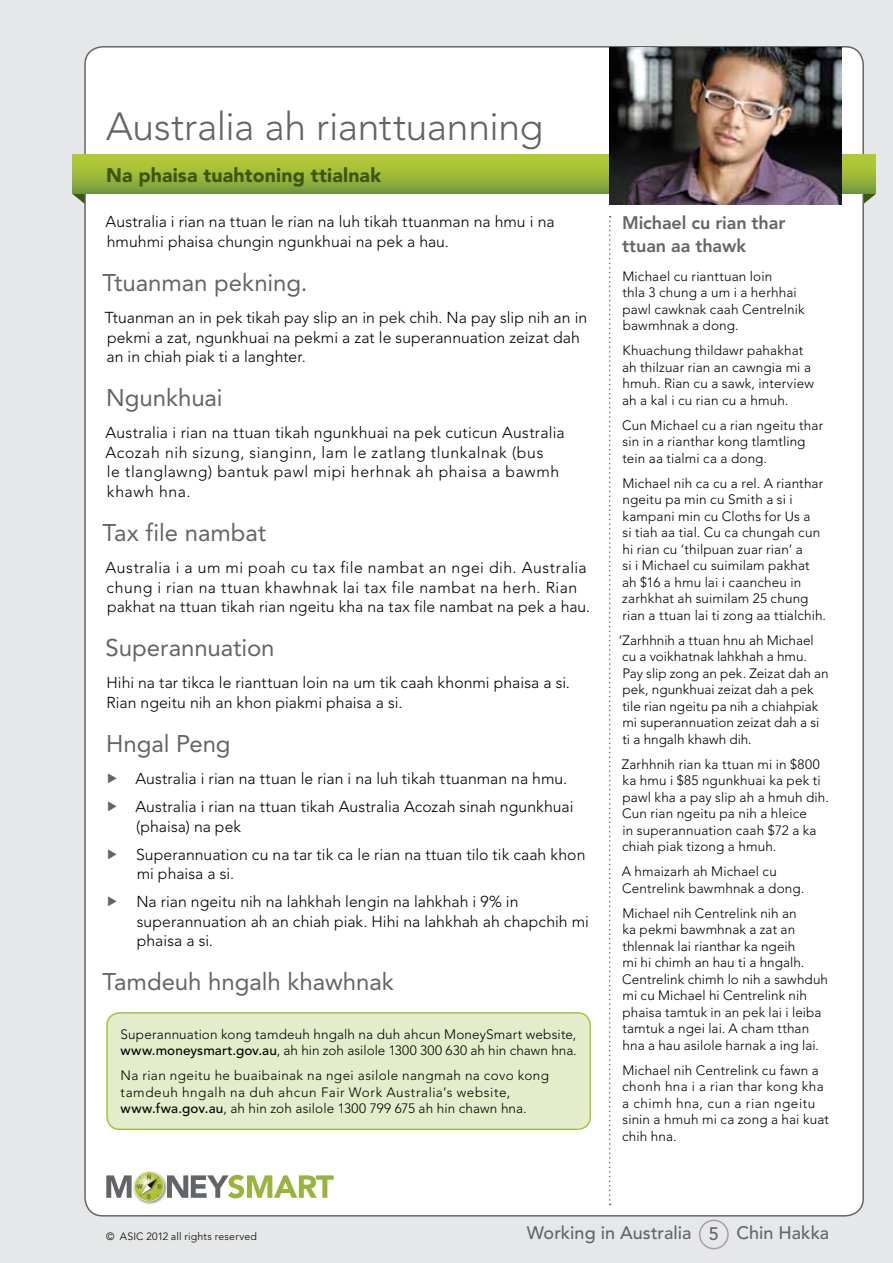
<style>
.page{position:relative;width:893px;height:1263px;background:#e6e7e8}
.page>*{position:absolute;margin:0;border:0;box-sizing:border-box;transform-origin:0 0}
.t1{font:300 39px "Avenir";letter-spacing:-.01em;color:#626568}
.t2{font:24px "Avenir";letter-spacing:-.005em;color:#626568}
.t3{font:900 19.5px "Avenir";letter-spacing:.005em;color:#3d5610}
.t4{font:800 18px/22.5px "Avenir";letter-spacing:-.005em;color:#626568}
.t5{font:500 18px "Avenir";color:#626568}
.t6{font:300 15.75px/19.5px "Avenir";letter-spacing:.005em;color:#000}
.t7{font:300 15.75px/19.5px "Avenir";letter-spacing:.035em;color:#000}
.t8{font:300 15.75px/19.5px "Avenir";letter-spacing:.03em;color:#000}
.t9{font:300 13.5px/16.5px "Avenir";letter-spacing:.01em;color:#000}
.t10{font:300 13.5px/16.5px "Avenir";letter-spacing:.03em;color:#000}
.t11{font:300 10.5px "Avenir";letter-spacing:.02em;color:#000}
.s1{font-weight:500}
</style>
<div class="page">
<div style="left:85px;top:47px;width:778px;height:1169px;background:#fff;border-radius:18px"></div>
<img style="left:140px;top:1171px;width:20px;height:33px">
<svg style="left:106px;top:1172px;width:228px;height:29px"></svg>
<div style="left:699px;top:1219px;width:30px;height:30px;border:2px solid #a3a1a3;border-radius:50%"></div>
<svg style="left:72px;top:48px;width:804px;height:157px"></svg>
<img style="left:609px;top:48px;width:233px;height:157px">
<svg style="left:609px;top:216px;width:2px;height:989px"></svg>
<div style="left:107px;top:1013px;width:483px;height:116px;background:#e4edcb;border-radius:13px"></div>
<div style="left:106px;top:1012px;width:485px;height:118px;border:2px solid #9fc641;border-radius:13px"></div>
<h1 class="t1" style="left:106px;top:104px;width:439px">Australia ah rianttuanning</h1>
<h3 class="t3" style="left:106px;top:163px;width:276px">Na phaisa tuahtoning ttialnak</h3>
<p class="t6" style="left:106px;top:212px;width:450px">Australia i rian na ttuan le rian na luh tikah ttuanman na hmu i na hmuhmi phaisa chungin ngunkhuai na pek a hau.</p>
<h2 class="t2" style="left:103px;top:268px;width:207px">Ttuanman pekning.</h2>
<p class="t6" style="left:105px;top:308px;width:484px">Ttuanman an in pek tikah pay slip an in pek chih. Na pay slip nih an in pekmi a zat, ngunkhuai na pekmi a zat le superannuation zeizat dah an in chiah piak ti a langhter.</p>
<h2 class="t2" style="left:106px;top:384px;width:118px">Ngunkhuai</h2>
<p class="t7" style="left:106px;top:423px;width:461px">Australia i rian na ttuan tikah ngunkhuai na pek cuticun Australia Acozah nih sizung, sianginn, lam le zatlang tlunkalnak (bus<br>le tlanglawng) bantuk pawl mipi herhnak ah phaisa a bawmh khawh hna.</p>
<h2 class="t2" style="left:103px;top:519px;width:165px">Tax file nambat</h2>
<p class="t8" style="left:106px;top:558px;width:486px">Australia i a um mi poah cu tax file nambat an ngei dih. Australia chung i rian na ttuan khawhnak lai tax file nambat na herh. Rian pakhat na ttuan tikah rian ngeitu kha na tax file nambat na pek a hau.</p>
<h2 class="t2" style="left:106px;top:634px;width:170px">Superannuation</h2>
<p class="t6" style="left:107px;top:673px;width:465px">Hihi na tar tikca le rianttuan loin na um tik caah khonmi phaisa a si.<br>Rian ngeitu nih an khon piakmi phaisa a si.</p>
<h2 class="t2" style="left:106px;top:730px;width:126px">Hngal Peng</h2>
<p class="t6" style="left:135px;top:765px;width:440px;line-height:28px">Australia i rian na ttuan le rian i na luh tikah ttuanman na hmu.<br>Australia i rian na ttuan tikah Australia Acozah sinah ngunkhuai</p>
<p class="t6" style="left:136px;top:812px;width:451px;line-height:28px">(phaisa) na pek<br>Superannuation cu na tar tik ca le rian na ttuan tilo tik caah khon</p>
<p class="t6" style="left:136px;top:860px;width:384px;line-height:28px">mi phaisa a si.<br>Na rian ngeitu nih na lahkhah lengin na lahkhah i 9% in</p>
<p class="t6" style="left:137px;top:911px;width:454px">superannuation ah an chiah piak. Hihi na lahkhah ah chapchih mi phaisa a si.</p>
<h2 class="t2" style="left:103px;top:968px;width:293px">Tamdeuh hngalh khawhnak</h2>
<p class="t9" style="left:121px;top:1026px;width:458px">Superannuation kong tamdeuh hngalh na duh ahcun MoneySmart website, <span class="s1">www.moneysmart.gov.au</span>, ah hin zoh asilole 1300 300 630 ah hin chawn hna.</p>
<p class="t10" style="left:121px;top:1067px;width:430px">Na rian ngeitu he buaibainak na ngei asilole nangmah na covo kong tamdeuh hngalh na duh ahcun Fair Work Australia’s website, <span class="s1">www.fwa.gov.au</span>, ah hin zoh asilole 1300 799 675 ah hin chawn hna.</p>
<h3 class="t4" style="left:622px;top:212px;width:165px">Michael cu rian thar ttuan aa thawk</h3>
<p class="t9" style="left:622px;top:268px;width:184px">Michael cu rianttuan loin<br>thla 3 chung a um i a herhhai pawl cawknak caah Centrelnik bawmhnak a dong.</p>
<p class="t9" style="left:622px;top:342px;width:193px">Khuachung thildawr pahakhat ah thilzuar rian an cawngia mi a hmuh. Rian cu a sawk, interview ah a kal i cu rian cu a hmuh.</p>
<p class="t9" style="left:622px;top:417px;width:202px">Cun Michael cu a rian ngeitu thar sin in a rianthar kong tlamtling tein aa tialmi ca a dong.</p>
<p class="t9" style="left:622px;top:475px;width:206px">Michael nih ca cu a rel. A rianthar ngeitu pa min cu Smith a si i kampani min cu Cloths for Us a<br>si tiah aa tial. Cu ca chungah cun hi rian cu ‘thilpuan zuar rian‘ a<br>si i Michael cu suimilam pakhat ah $16 a hmu lai i caancheu in zarhkhat ah suimilam 25 chung rian a ttuan lai ti zong aa ttialchih.</p>
<p class="t9" style="left:619px;top:632px;width:211px">‘Zarhhnih a ttuan hnu ah Michael cu a voikhatnak lahkhah a hmu.<br>Pay slip zong an pek. Zeizat dah an pek, ngunkhuai zeizat dah a pek tile rian ngeitu pa nih a chiahpiak mi superannuation zeizat dah a si<br>ti a hngalh khawh dih.</p>
<p class="t9" style="left:622px;top:756px;width:209px">Zarhhnih rian ka ttuan mi in $800 ka hmu i $85 ngunkhuai ka pek ti pawl kha a pay slip ah a hmuh dih.<br>Cun rian ngeitu pa nih a hleice<br>in superannuation caah $72 a ka chiah piak tizong a hmuh.</p>
<p class="t9" style="left:622px;top:863px;width:184px">A hmaizarh ah Michael cu<br>Centrelink bawmhnak a dong.</p>
<p class="t9" style="left:622px;top:905px;width:207px">Michael nih Centrelink nih an<br>ka pekmi bawmhnak a zat an thlennak lai rianthar ka ngeih<br>mi hi chimh an hau ti a hngalh.<br>Centrelink chimh lo nih a sawhduh mi cu Michael hi Centrelink nih phaisa tamtuk in an pek lai i leiba tamtuk a ngei lai. A cham tthan hna a hau asilole harnak a ing lai.</p>
<p class="t9" style="left:622px;top:1062px;width:208px">Michael nih Centrelink cu fawn a chonh hna i a rian thar kong kha a chimh hna, cun a rian ngeitu sinin a hmuh mi ca zong a hai kuat chih hna.</p>
<p class="t11" style="left:106px;top:1230px;width:152px">© ASIC 2012 all rights reserved</p>
<h3 class="t5" style="left:527px;top:1222px;width:166px">Working in Australia</h3>
<h3 class="t5" style="left:736px;top:1222px;width:94px">Chin Hakka</h3>
<h3 class="t5" style="left:709px;top:1224px;width:12px">5</h3>
</div>
